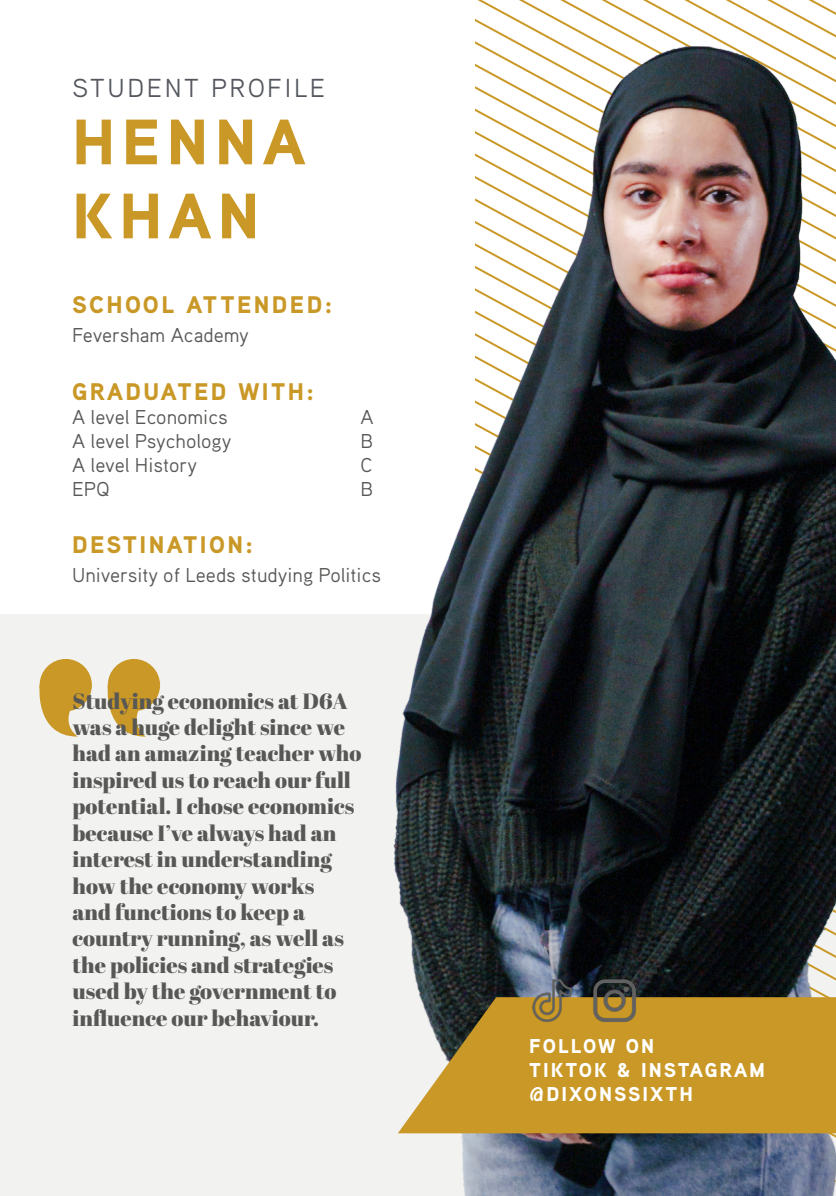
<style>
.page{position:relative;width:836px;height:1196px;background:#fff}
.page>*{position:absolute;margin:0;border:0;box-sizing:border-box;transform-origin:0 0}
.t1{font:900 64px/74px "Aaux Next";letter-spacing:.1em;color:#c99826}
.t2{font:26px "Aaux Pro";letter-spacing:.1em;color:#54575e}
.t3{font:900 24px "Aaux Next";letter-spacing:.1em;color:#c99826}
.t4{font:22px/26.4px "Abril Fatface";color:#575756}
.t5{font:20px "Aaux Pro";color:#575756}
.t6{font:900 20px/24px "Aaux Next";letter-spacing:.1em;color:#fff}
</style>
<div class="page">
<div style="left:0;top:614px;width:835px;height:581px;background:#f2f2f1"></div>
<svg style="left:475px;top:0;width:360px;height:23px"></svg>
<img style="left:393px;top:23px;width:442px;height:1172px">
<div style="left:40px;top:659px;width:52px;height:52px;background:#c99826;border-radius:50%"></div>
<div style="left:108px;top:659px;width:52px;height:52px;background:#c99826;border-radius:50%"></div>
<svg style="left:39px;top:685px;width:53px;height:51px"></svg>
<svg style="left:107px;top:685px;width:53px;height:51px"></svg>
<svg style="left:397px;top:997px;width:438px;height:136px;background:#c49935"></svg>
<img style="left:529px;top:978px;width:46px;height:44px">
<img style="left:590px;top:978px;width:47px;height:44px">
<p class="t2" style="left:72px;top:72px;width:254px">STUDENT PROFILE</p>
<h1 class="t1" style="left:72px;top:104px;width:235px">HENNA<br>KHAN</h1>
<p class="t3" style="left:72px;top:287px;width:261px">SCHOOL ATTENDED:</p>
<p class="t5" style="left:72px;top:322px;width:178px">Feversham Academy</p>
<p class="t3" style="left:72px;top:374px;width:243px">GRADUATED WITH:</p>
<p class="t5" style="left:72px;top:404px;width:157px">A level Economics</p>
<p class="t5" style="left:360px;top:404px;width:15px">A</p>
<p class="t5" style="left:72px;top:428px;width:161px">A level Psychology</p>
<p class="t5" style="left:360px;top:428px;width:14px">B</p>
<p class="t5" style="left:72px;top:452px;width:127px">A level History</p>
<p class="t5" style="left:360px;top:452px;width:14px">C</p>
<p class="t5" style="left:72px;top:476px;width:39px">EPQ</p>
<p class="t5" style="left:360px;top:476px;width:14px">B</p>
<p class="t3" style="left:72px;top:527px;width:182px">DESTINATION:</p>
<p class="t5" style="left:72px;top:562px;width:310px">University of Leeds studying Politics</p>
<p class="t4" style="left:72px;top:687px;width:290px">Studying economics at D6A was a huge delight since we had an amazing teacher who inspired us to reach our full potential. I chose economics because I’ve always had an interest in understanding how the economy works<br>and functions to keep a country running, as well as the policies and strategies used by the government to influence our behaviour.</p>
<p class="t6" style="left:529px;top:1033px;width:237px">FOLLOW ON<br>TIKTOK &amp; INSTAGRAM @DIXONSSIXTH</p>
</div>
